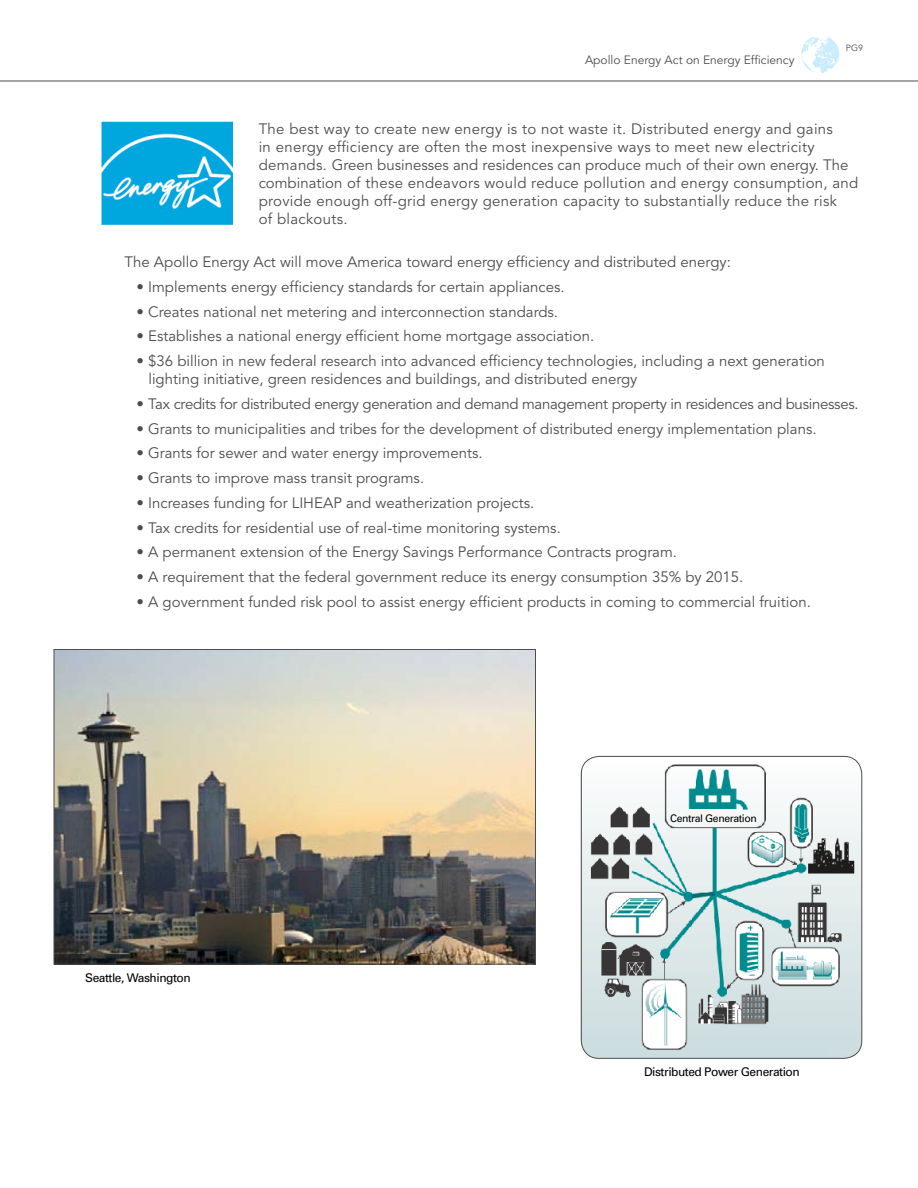
<style>
.page{position:relative;width:918px;height:1188px;background:#fff}
.page>*{position:absolute;margin:0;border:0;box-sizing:border-box;transform-origin:0 0}
.t1{font:15px/18px "Avenir";color:#4c4d4f}
.t2{font:15px/18px "Avenir";letter-spacing:.02em;color:#4c4d4f}
.t3{font:15px "Avenir";letter-spacing:-.02em;color:#4c4d4f}
.t4{font:12px "Univers";letter-spacing:-.04em;color:#000}
.t5{font:12px "Avenir";color:#4c4d4f}
.t6{font:10.5px "Univers";letter-spacing:-.04em;color:#000}
.t7{font:9px "Avenir";color:#4c4d4f}
</style>
<div class="page">
<hr style="left:0;top:81px;width:918px;height:1px;background:#4c4d4f">
<svg style="left:801px;top:36px;width:38px;height:37px"></svg>
<img style="left:56px;top:651px;width:478px;height:311px">
<div style="left:54px;top:649px;width:482px;height:315px;border:1px solid #4c4d4f"></div>
<img style="left:581px;top:756px;width:281px;height:302px;border-radius:18px">
<div style="left:581px;top:756px;width:281px;height:303px;border:1px solid #4c4d4f;border-radius:18px"></div>
<img style="left:101px;top:121px;width:132px;height:104px">
<p class="t5" style="left:585px;top:53px;width:211px">Apollo Energy Act on Energy Efficiency</p>
<p class="t7" style="left:846px;top:43px;width:19px">PG9</p>
<p class="t2" style="left:259px;top:121px;width:601px">The best way to create new energy is to not waste it. Distributed energy and gains<br>in energy efficiency are often the most inexpensive ways to meet new electricity demands. Green businesses and residences can produce much of their own energy. The combination of these endeavors would reduce pollution and energy consumption, and provide enough off-grid energy generation capacity to substantially reduce the risk<br>of blackouts.</p>
<p class="t1" style="left:124px;top:253px;width:608px">The Apollo Energy Act will move America toward energy efficiency and distributed energy:</p>
<p class="t1" style="left:136px;top:278px;width:430px">• Implements energy efficiency standards for certain appliances.</p>
<p class="t1" style="left:136px;top:303px;width:423px">• Creates national net metering and interconnection standards.</p>
<p class="t1" style="left:136px;top:328px;width:459px">• Establishes a national energy efficient home mortgage association.</p>
<p class="t1" style="left:148px;top:352px;width:678px;text-indent:-12px">• $36 billion in new federal research into advanced efficiency technologies, including a next generation lighting initiative, green residences and buildings, and distributed energy</p>
<p class="t3" style="left:136px;top:395px;width:724px">• Tax credits for distributed energy generation and demand management property in residences and businesses.</p>
<p class="t1" style="left:136px;top:420px;width:682px">• Grants to municipalities and tribes for the development of distributed energy implementation plans.</p>
<p class="t1" style="left:136px;top:445px;width:348px">• Grants for sewer and water energy improvements.</p>
<p class="t1" style="left:136px;top:469px;width:289px">• Grants to improve mass transit programs.</p>
<p class="t1" style="left:136px;top:494px;width:399px">• Increases funding for LIHEAP and weatherization projects.</p>
<p class="t1" style="left:136px;top:519px;width:426px">• Tax credits for residential use of real-time monitoring systems.</p>
<p class="t1" style="left:136px;top:544px;width:542px">• A permanent extension of the Energy Savings Performance Contracts program.</p>
<p class="t1" style="left:136px;top:568px;width:608px">• A requirement that the federal government reduce its energy consumption 35% by 2015.</p>
<p class="t1" style="left:136px;top:593px;width:676px">• A government funded risk pool to assist energy efficient products in coming to commercial fruition.</p>
<p class="t4" style="left:85px;top:970px;width:107px">Seattle, Washington</p>
<p class="t6" style="left:670px;top:812px;width:88px">Central Generation</p>
<p class="t4" style="left:644px;top:1064px;width:157px">Distributed Power Generation</p>
</div>
